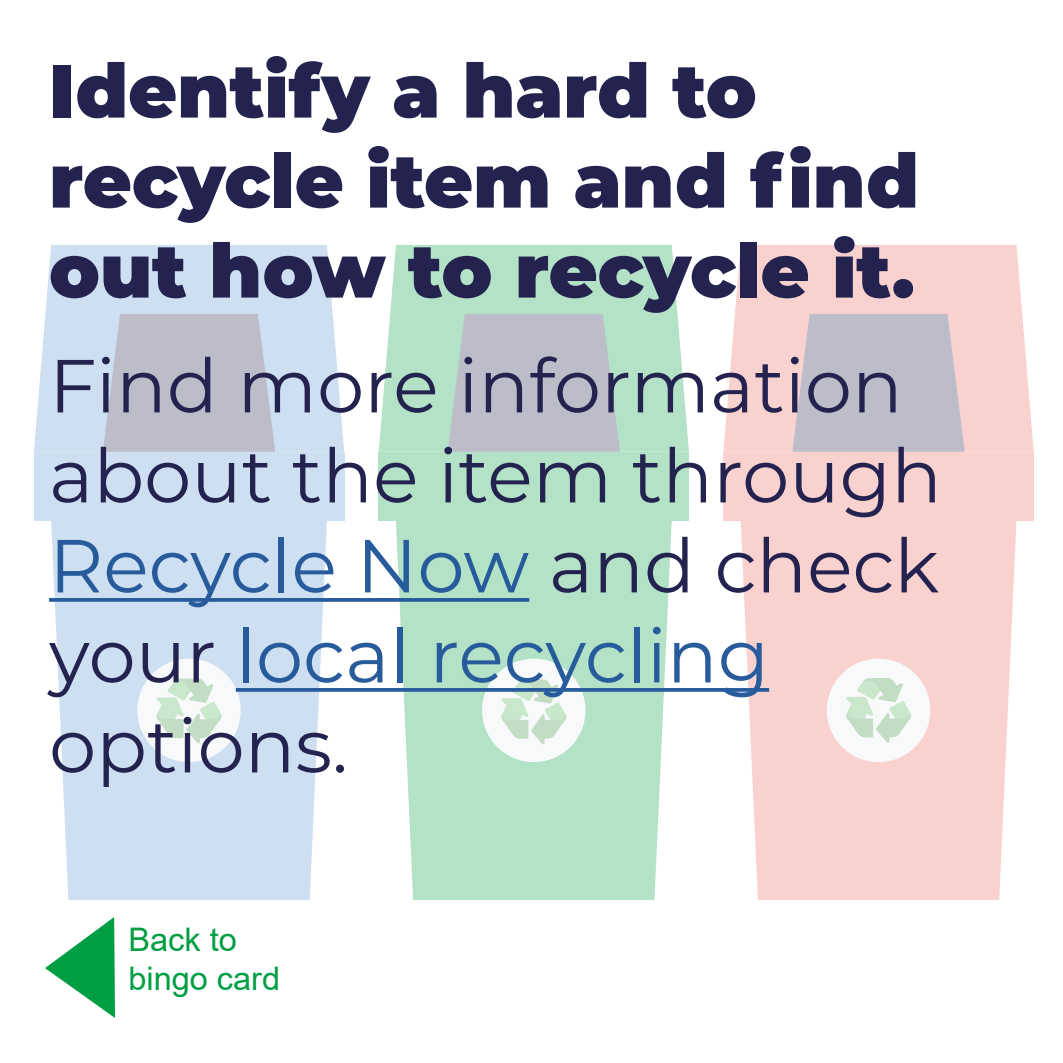
<style>
.page{position:relative;width:1063px;height:1063px;background:#fff}
.page>*{position:absolute;margin:0;border:0;box-sizing:border-box;transform-origin:0 0}
.t1{font:75px/90px "Montserrat";color:#242350}
.t2{font:900 75px/90px "Montserrat";color:#242350}
.t3{font:32.5px/39px "Arial";color:#009e43}
.s1{color:#275b9b}
</style>
<div class="page">
<div style="left:34px;top:452px;width:310px;height:69px;background:#cddff0"></div>
<div style="left:379px;top:452px;width:310px;height:69px;background:#b3e2c6"></div>
<div style="left:723px;top:452px;width:311px;height:69px;background:#f9d2cf"></div>
<svg style="left:34px;top:245px;width:310px;height:207px;background:#d1e1f1"></svg>
<svg style="left:51px;top:521px;width:276px;height:379px;background:#d2e2f1"></svg>
<svg style="left:396px;top:521px;width:276px;height:379px;background:#bae4cb"></svg>
<svg style="left:741px;top:521px;width:275px;height:379px;background:#f9d5d2"></svg>
<svg style="left:103px;top:314px;width:172px;height:138px;background:#bec0cd"></svg>
<svg style="left:379px;top:245px;width:310px;height:207px;background:#b9e4cb"></svg>
<svg style="left:448px;top:314px;width:172px;height:138px;background:#bcc0c9"></svg>
<svg style="left:723px;top:245px;width:311px;height:207px;background:#f9d6d3"></svg>
<svg style="left:792px;top:314px;width:173px;height:138px;background:#c3bfca"></svg>
<div style="left:827px;top:659px;width:103px;height:103px;background:#f8f9fb;border-radius:50%"></div>
<div style="left:482px;top:659px;width:104px;height:103px;background:#f8f9fb;border-radius:50%"></div>
<div style="left:137px;top:659px;width:104px;height:103px;background:#f8f9fb;border-radius:50%"></div>
<svg style="left:156px;top:679px;width:66px;height:64px"></svg>
<svg style="left:501px;top:679px;width:65px;height:65px"></svg>
<svg style="left:846px;top:678px;width:65px;height:65px"></svg>
<svg style="left:49px;top:598px;width:480px;height:4px;background:#31639f"></svg>
<svg style="left:236px;top:688px;width:533px;height:4px;background:#31639f"></svg>
<svg style="left:45px;top:917px;width:70px;height:101px"></svg>
<p class="t2" style="left:49px;top:41px;width:871px">Identify a hard to recycle item and find out how to recycle it.</p>
<p class="t1" style="left:49px;top:338px;width:894px">Find more information about the item through<br><span class="s1">Recycle Now</span> and check your <span class="s1">local recycling </span>options.</p>
<p class="t3" style="left:128px;top:919px;width:153px">Back to bingo card</p>
</div>
